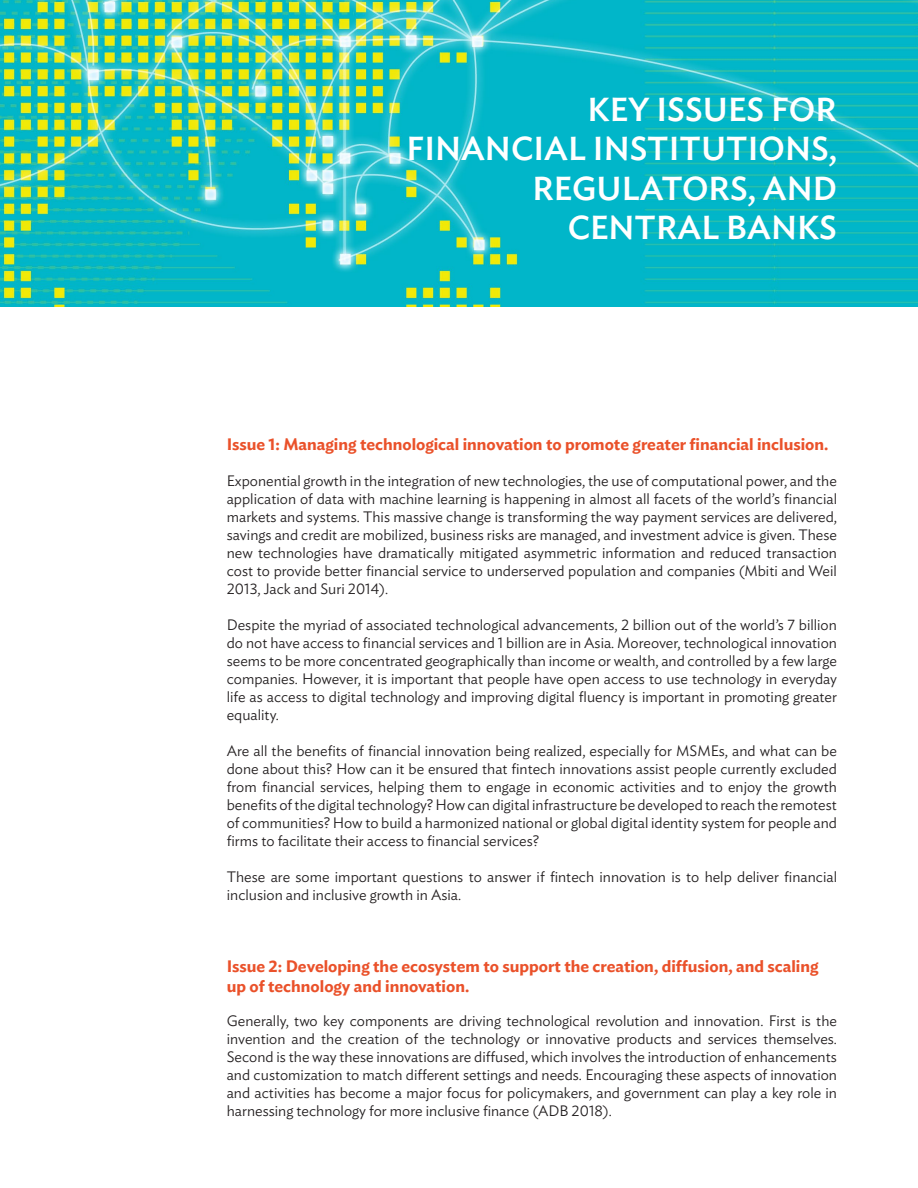
<style>
.page{position:relative;width:918px;height:1188px;background:#fff}
.page>*{position:absolute;margin:0;border:0;box-sizing:border-box;transform-origin:0 0}
.Body_text{font:500 33px/39.6px "Ideal Sans";color:#fff;text-align:right}
.Facts{font:600 16.5px/19.8px "Ideal Sans";color:#ea512a}
.Body_text-2{font:600 16.5px "Ideal Sans";color:#ea512a}
.Body_text-3{font:300 15px/18px "Ideal Sans";color:#231f20;text-align:justify}
</style>
<div class="page">
<img style="left:0;top:0;width:918px;height:307px">
<p class="Body_text" style="left:407px;top:87px;width:432px">KEY ISSUES FOR<br>FINANCIAL INSTITUTIONS,<br>REGULATORS, AND<br>CENTRAL BANKS</p>
<p class="Body_text-2" style="left:227px;top:431px;width:603px">Issue 1: Managing technological innovation to promote greater financial inclusion.</p>
<p class="Body_text-3" style="left:227px;top:470px;width:612px">Exponential growth in the integration of new technologies, the use of computational power, and the application of data with machine learning is happening in almost all facets of the world’s financial markets and systems. This massive change is transforming the way payment services are delivered, savings and credit are mobilized, business risks are managed, and investment advice is given. These new technologies have dramatically mitigated asymmetric information and reduced transaction cost to provide better financial service to underserved population and companies (Mbiti and Weil 2013, Jack and Suri 2014).</p>
<p class="Body_text-3" style="left:227px;top:614px;width:612px">Despite the myriad of associated technological advancements, 2 billion out of the world’s 7 billion do not have access to financial services and 1 billion are in Asia. Moreover, technological innovation seems to be more concentrated geographically than income or wealth, and controlled by a few large companies. However, it is important that people have open access to use technology in everyday life as access to digital technology and improving digital fluency is important in promoting greater equality.</p>
<p class="Body_text-3" style="left:227px;top:740px;width:612px">Are all the benefits of financial innovation being realized, especially for MSMEs, and what can be done about this? How can it be ensured that fintech innovations assist people currently excluded from financial services, helping them to engage in economic activities and to enjoy the growth benefits of the digital technology? How can digital infrastructure be developed to reach the remotest of communities? How to build a harmonized national or global digital identity system for people and firms to facilitate their access to financial services?</p>
<p class="Body_text-3" style="left:227px;top:866px;width:612px">These are some important questions to answer if fintech innovation is to help deliver financial inclusion and inclusive growth in Asia.</p>
<p class="Facts" style="left:227px;top:955px;width:593px">Issue 2: Developing the ecosystem to support the creation, diffusion, and scaling up of technology and innovation.</p>
<p class="Body_text-3" style="left:227px;top:1010px;width:612px">Generally, two key components are driving technological revolution and innovation. First is the invention and the creation of the technology or innovative products and services themselves.<br>Second is the way these innovations are diffused, which involves the introduction of enhancements and customization to match different settings and needs. Encouraging these aspects of innovation and activities has become a major focus for policymakers, and government can play a key role in harnessing technology for more inclusive finance (ADB 2018).</p>
</div>
